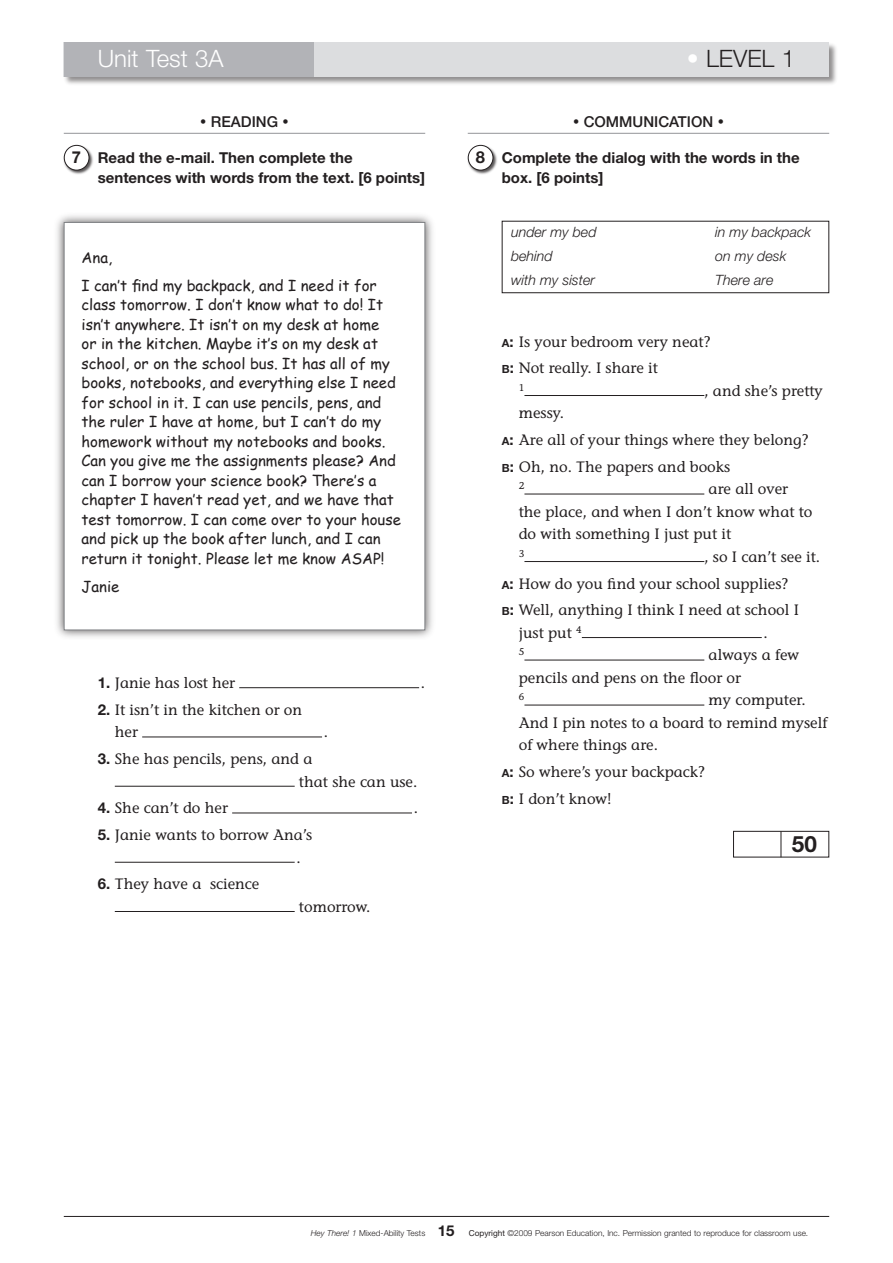
<style>
.page{position:relative;width:893px;height:1263px;background:#fff}
.page>*{position:absolute;margin:0;border:0;box-sizing:border-box;transform-origin:0 0}
.t1{font:300 24px "Helvetica Neue";color:#fff}
.t2{font:300 24px "Helvetica Neue";color:#231f20}
.t3{font:700 22.5px "Helvetica Neue";color:#231f20}
.t4{font:700 16.5px "Helvetica Neue";color:#231f20}
._02-exercicio__abc_n{font:15px/22.5px "Stone Informal";color:#231f20}
.t5{font:15px/19.5px "Comic Sans MS";color:#231f20}
._01-enunciado{font:700 15px/19.5px "Helvetica Neue";color:#231f20}
._00-cabeço{font:500 15px "Helvetica Neue";color:#231f20}
.t6{font:italic 300 14.25px "Helvetica Neue";color:#231f20}
._02-exercicio__abc_n-2{font:9.9px "Stone Informal";color:#231f20}
.t7{font:300 8.25px "Helvetica Neue";color:#231f20}
.s1{color:#fff}
.s2{font-family:"Helvetica Neue";font-weight:700}
.s3{font-family:"Helvetica Neue";font-weight:700;font-size:11.25px}
.s4{font-style:italic}
.s5{font-weight:700;font-size:15px}
.s6{font-weight:400}
</style>
<div class="page">
<div style="left:62px;top:41px;width:777px;height:45px;background:#231f20;opacity:.5"></div>
<div style="left:64px;top:43px;width:765px;height:34px;background:#dcdddf"></div>
<div style="left:64px;top:43px;width:250px;height:34px;background:#b2b3b7"></div>
<hr style="left:64px;top:1216px;width:765px;height:1px;background:#231f20">
<hr style="left:468px;top:133px;width:361px;height:1px;background:#939598">
<div style="left:467px;top:144px;width:32px;height:32px;background:#231f20;opacity:.75"></div>
<div style="left:468px;top:145px;width:25px;height:25px;background:#fff;border-radius:50%"></div>
<div style="left:468px;top:145px;width:25px;height:25px;border:1px solid #231f20;border-radius:50%"></div>
<div style="left:502px;top:221px;width:327px;height:72px;border:1px solid #231f20"></div>
<hr style="left:524px;top:395px;width:180px;height:1px;background:#231f20">
<hr style="left:524px;top:494px;width:180px;height:1px;background:#231f20">
<hr style="left:524px;top:561px;width:180px;height:1px;background:#231f20">
<hr style="left:582px;top:637px;width:180px;height:1px;background:#231f20">
<hr style="left:524px;top:660px;width:180px;height:1px;background:#231f20">
<hr style="left:524px;top:705px;width:180px;height:1px;background:#231f20">
<div style="left:733px;top:831px;width:96px;height:26px;border:1px solid #231f20"></div>
<svg style="left:781px;top:831px;width:1px;height:26px"></svg>
<hr style="left:64px;top:133px;width:361px;height:1px;background:#939598">
<div style="left:63px;top:144px;width:32px;height:32px;background:#231f20;opacity:.75"></div>
<div style="left:64px;top:145px;width:25px;height:25px;background:#fff;border-radius:50%"></div>
<div style="left:64px;top:145px;width:25px;height:25px;border:1px solid #231f20;border-radius:50%"></div>
<div style="left:54px;top:210px;width:382px;height:430px;background:#231f20;opacity:.75"></div>
<div style="left:64px;top:222px;width:361px;height:408px;background:#fff"></div>
<div style="left:64px;top:222px;width:361px;height:408px;border:1px solid #808285"></div>
<hr style="left:239px;top:687px;width:180px;height:1px;background:#231f20">
<hr style="left:142px;top:736px;width:180px;height:1px;background:#231f20">
<hr style="left:115px;top:786px;width:180px;height:1px;background:#231f20">
<hr style="left:232px;top:813px;width:180px;height:1px;background:#231f20">
<hr style="left:115px;top:862px;width:180px;height:1px;background:#231f20">
<hr style="left:115px;top:911px;width:180px;height:1px;background:#231f20">
<p class="t1" style="left:98px;top:44px;width:127px">Unit Test 3A</p>
<p class="t2" style="left:687px;top:44px;width:110px"><span class="s1">•</span> LEVEL 1</p>
<p class="_00-cabeço" style="left:200px;top:112px;width:91px">• READING •</p>
<p class="t4" style="left:72px;top:147px;width:11px">7</p>
<p class="_01-enunciado" style="left:98px;top:148px;width:329px">Read the e-mail. Then complete the sentences with words from the text. [6 points]</p>
<p class="t5" style="left:82px;top:243px;width:297px;line-height:28px">Ana,<br>I can’t find my backpack, and I need it for</p>
<p class="t5" style="left:82px;top:295px;width:321px">class tomorrow. I don’t know what to do! It isn’t anywhere. It isn’t on my desk at home<br>or in the kitchen. Maybe it’s on my desk at school, or on the school bus. It has all of my books, notebooks, and everything else I need for school in it. I can use pencils, pens, and the ruler I have at home, but I can’t do my homework without my notebooks and books.<br>Can you give me the assignments please? And can I borrow your science book? There’s a chapter I haven’t read yet, and we have that test tomorrow. I can come over to your house and pick up the book after lunch, and I can return it tonight. Please let me know ASAP!</p>
<p class="t5" style="left:82px;top:576px;width:39px">Janie</p>
<p class="_02-exercicio__abc_n" style="left:98px;top:672px;width:139px"><span class="s2">1.</span> Janie has lost her</p>
<p class="_02-exercicio__abc_n" style="left:421px;top:672px;width:6px">.</p>
<p class="_02-exercicio__abc_n" style="left:115px;top:698px;width:189px;text-indent:-17px"><span class="s2">2.</span> It isn’t in the kitchen or on her</p>
<p class="_02-exercicio__abc_n" style="left:324px;top:721px;width:6px">.</p>
<p class="_02-exercicio__abc_n" style="left:299px;top:748px;width:120px;text-indent:-201px"><span class="s2">3.</span> She has pencils, pens, and a<br>that she can use.</p>
<p class="_02-exercicio__abc_n" style="left:98px;top:797px;width:132px"><span class="s2">4.</span> She can’t do her</p>
<p class="_02-exercicio__abc_n" style="left:414px;top:797px;width:6px">.</p>
<p class="_02-exercicio__abc_n" style="left:297px;top:824px;width:17px;text-indent:-199px"><span class="s2">5.</span> Janie wants to borrow Ana’s .</p>
<p class="_02-exercicio__abc_n" style="left:98px;top:873px;width:163px"><span class="s2">6.</span> They have a science</p>
<p class="_02-exercicio__abc_n" style="left:299px;top:895px;width:73px">tomorrow.</p>
<p class="_00-cabeço" style="left:573px;top:112px;width:153px">• COMMUNICATION •</p>
<p class="t4" style="left:476px;top:147px;width:11px">8</p>
<p class="_01-enunciado" style="left:502px;top:148px;width:299px">Complete the dialog with the words in the box. [6 points]</p>
<p class="t6" style="left:511px;top:223px;width:87px">under my bed</p>
<p class="t6" style="left:715px;top:223px;width:97px">in my backpack</p>
<p class="t6" style="left:511px;top:247px;width:43px">behind</p>
<p class="t6" style="left:715px;top:247px;width:72px">on my desk</p>
<p class="t6" style="left:511px;top:271px;width:85px">with my sister</p>
<p class="t6" style="left:715px;top:271px;width:60px">There are</p>
<p class="_02-exercicio__abc_n" style="left:502px;top:330px;width:210px"><span class="s3">a</span><span class="s2">:</span> Is your bedroom very neat?</p>
<p class="_02-exercicio__abc_n" style="left:502px;top:357px;width:158px"><span class="s3">b</span><span class="s2">:</span> Not really. I share it</p>
<p class="_02-exercicio__abc_n-2" style="left:519px;top:382px;width:7px">1</p>
<p class="_02-exercicio__abc_n" style="left:704px;top:379px;width:120px">, and she’s pretty</p>
<p class="_02-exercicio__abc_n" style="left:519px;top:402px;width:47px">messy.</p>
<p class="_02-exercicio__abc_n" style="left:502px;top:429px;width:308px"><span class="s3">a</span><span class="s2">:</span> Are all of your things where they belong?</p>
<p class="_02-exercicio__abc_n" style="left:502px;top:455px;width:230px"><span class="s3">b</span><span class="s2">:</span> Oh, no. The papers and books</p>
<p class="_02-exercicio__abc_n-2" style="left:519px;top:480px;width:7px">2</p>
<p class="_02-exercicio__abc_n" style="left:519px;top:478px;width:295px;text-indent:190px">are all over the place, and when I don’t know what to do with something I just put it</p>
<p class="_02-exercicio__abc_n-2" style="left:519px;top:548px;width:7px">3</p>
<p class="_02-exercicio__abc_n" style="left:704px;top:545px;width:117px">, so I can’t see it.</p>
<p class="_02-exercicio__abc_n" style="left:502px;top:572px;width:288px"><span class="s3">a</span><span class="s2">:</span> How do you find your school supplies?</p>
<p class="_02-exercicio__abc_n" style="left:519px;top:599px;width:282px;text-indent:-17px"><span class="s3">b</span><span class="s2">:</span> Well, anything I think I need at school I just put <sup>4</sup></p>
<p class="_02-exercicio__abc_n" style="left:764px;top:621px;width:6px">.</p>
<p class="_02-exercicio__abc_n-2" style="left:519px;top:646px;width:7px">5</p>
<p class="_02-exercicio__abc_n" style="left:519px;top:644px;width:282px;text-indent:190px">always a few pencils and pens on the floor or</p>
<p class="_02-exercicio__abc_n-2" style="left:519px;top:691px;width:7px">6</p>
<p class="_02-exercicio__abc_n" style="left:519px;top:689px;width:310px;text-indent:190px">my computer.<br>And I pin notes to a board to remind myself of where things are.</p>
<p class="_02-exercicio__abc_n" style="left:502px;top:761px;width:205px"><span class="s3">a</span><span class="s2">:</span> So where’s your backpack?</p>
<p class="_02-exercicio__abc_n" style="left:502px;top:787px;width:111px"><span class="s3">b</span><span class="s2">:</span> I don’t know!</p>
<p class="t3" style="left:792px;top:830px;width:27px">50</p>
<p class="t7" style="left:311px;top:1228px;width:145px"><span class="s4">Hey There! 1</span> Mixed-Ability Tests <span class="s5">15</span></p>
<p class="t7" style="left:469px;top:1228px;width:341px"><span class="s6">Copyright</span> ©2009 Pearson Education, Inc. Permission granted to reproduce for classroom use.</p>
</div>
